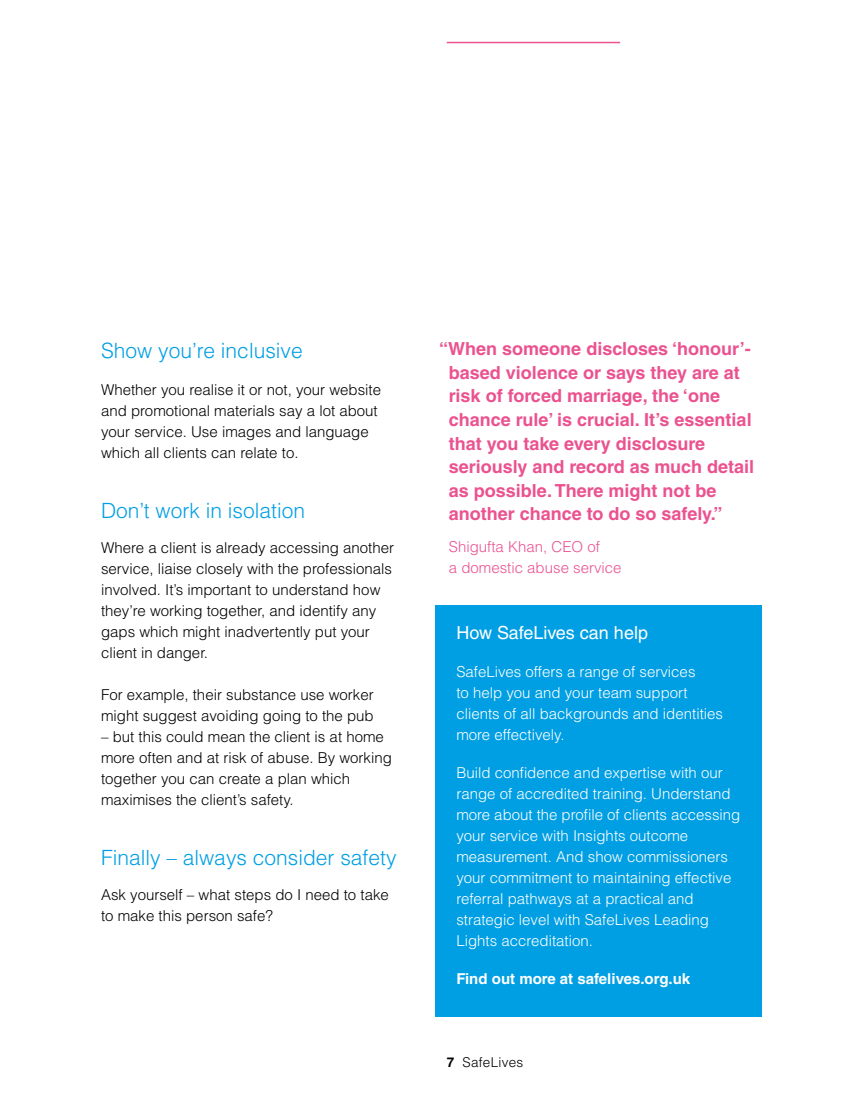
<style>
.page{position:relative;width:851px;height:1106px;background:#fff}
.page>*{position:absolute;margin:0;border:0;box-sizing:border-box;transform-origin:0 0}
.t1{font:300 21px "Helvetica LT Std";color:#009fe3}
.t2{font:700 18px/23.5px "Helvetica LT Std";color:#ea5290}
.t3{font:18px "Helvetica LT Std";color:#fff}
.t4{font:300 15px/21px "Helvetica LT Std";color:#000}
.t5{font:300 15px/21px "Helvetica LT Std";color:#fff}
.t6{font:300 15px/21px "Helvetica LT Std";color:#ea5290}
.t7{font:700 15px "Helvetica LT Std";color:#fff}
.t8{font:300 13.5px "Helvetica LT Std";letter-spacing:.02em;color:#000}
.s1{font-weight:700}
</style>
<div class="page">
<hr style="left:446px;top:42px;width:174px;height:1px;background:#ea5290">
<div style="left:435px;top:605px;width:326px;height:411px;background:#009fe3"></div>
<h1 class="t1" style="left:101px;top:337px;width:203px">Show you’re inclusive</h1>
<p class="t4" style="left:101px;top:379px;width:281px">Whether you realise it or not, your website and promotional materials say a lot about your service. Use images and language which all clients can relate to.</p>
<h1 class="t1" style="left:101px;top:498px;width:205px">Don’t work in isolation</h1>
<p class="t4" style="left:101px;top:537px;width:294px">Where a client is already accessing another service, liaise closely with the professionals involved. It’s important to understand how they’re working together, and identify any gaps which might inadvertently put your client in danger.</p>
<p class="t4" style="left:101px;top:684px;width:274px">For example, their substance use worker might suggest avoiding going to the pub</p>
<p class="t4" style="left:101px;top:726px;width:292px">– but this could mean the client is at home more often and at risk of abuse. By working together you can create a plan which maximises the client’s safety.</p>
<h1 class="t1" style="left:101px;top:844px;width:297px">Finally – always consider safety</h1>
<p class="t4" style="left:101px;top:883px;width:289px">Ask yourself – what steps do I need to take to make this person safe?</p>
<p class="t2" style="left:449px;top:337px;width:307px;text-indent:-10px">“When someone discloses ‘honour’- based violence or says they are at risk of forced marriage, the ‘one chance rule’ is crucial. It’s essential that you take every disclosure seriously and record as much detail as possible. There might not be another chance to do so safely.”</p>
<p class="t6" style="left:449px;top:536px;width:174px">Shigufta Khan, CEO of<br>a domestic abuse service</p>
<p class="t3" style="left:456px;top:622px;width:193px">How SafeLives can help</p>
<p class="t5" style="left:456px;top:661px;width:268px">SafeLives offers a range of services<br>to help you and your team support clients of all backgrounds and identities more effectively.</p>
<p class="t5" style="left:456px;top:762px;width:285px">Build confidence and expertise with our range of accredited training. Understand more about the profile of clients accessing your service with Insights outcome measurement. And show commissioners your commitment to maintaining effective referral pathways at a practical and strategic level with SafeLives Leading Lights accreditation.</p>
<p class="t7" style="left:456px;top:970px;width:235px">Find out more at safelives.org.uk</p>
<p class="t8" style="left:446px;top:1054px;width:78px"><span class="s1">7</span> SafeLives</p>
</div>
